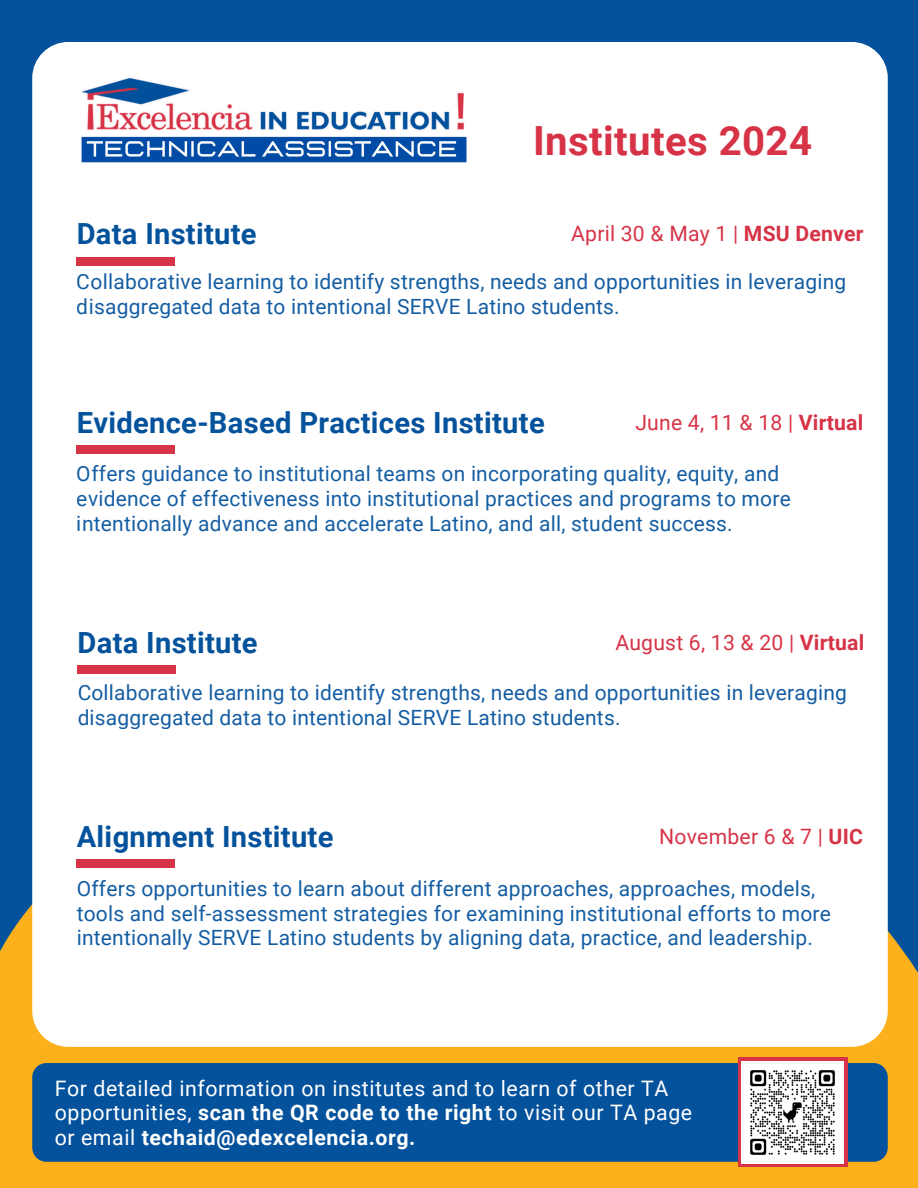
<style>
.page{position:relative;width:918px;height:1188px;background:#04529c}
.page>*{position:absolute;margin:0;border:0;box-sizing:border-box;transform-origin:0 0}
.t1{font:700 40.2px "Roboto";letter-spacing:.01em;color:#d63347}
.t2{font:700 29.1px "Roboto";letter-spacing:.01em;color:#04529c}
.t3{font:21.3px/24.8px "Roboto";letter-spacing:.025em;color:#fff}
.t4{font:21.15px "Roboto";letter-spacing:.01em;color:#d63347}
.t5{font:21px/24.8px "Roboto";letter-spacing:.01em;color:#04529c}
.s1{font-weight:700}
</style>
<div class="page">
<div style="left:0;top:904px;width:918px;height:284px;background:#fcb01c"></div>
<div style="left:32px;top:42px;width:856px;height:1005px;background:#fff"></div>
<div style="left:32px;top:1063px;width:856px;height:99px;background:#04529c;border-radius:14px"></div>
<img style="left:77px;top:74px;width:393px;height:91px">
<div style="left:738px;top:1058px;width:109px;height:109px;background:#d63347"></div>
<img style="left:741px;top:1061px;width:103px;height:102px">
<div style="left:77px;top:257px;width:98px;height:8px;background:#d63347"></div>
<div style="left:77px;top:446px;width:98px;height:8px;background:#d63347"></div>
<div style="left:77px;top:859px;width:98px;height:9px;background:#d63347"></div>
<div style="left:78px;top:665px;width:98px;height:9px;background:#d63347"></div>
<h2 class="t1" style="left:533px;top:117px;width:280px">Institutes 2024</h2>
<p class="t2" style="left:77px;top:217px;width:181px">Data Institute</p>
<p class="t5" style="left:77px;top:270px;width:771px">Collaborative learning to identify strengths, needs and opportunities in leveraging disaggregated data to intentional SERVE Latino students.</p>
<p class="t4" style="left:571px;top:222px;width:294px">April 30 &amp; May 1 | <span class="s1">MSU Denver</span></p>
<h2 class="t2" style="left:77px;top:406px;width:470px">Evidence-Based Practices Institute</h2>
<p class="t5" style="left:77px;top:462px;width:716px">Offers guidance to institutional teams on incorporating quality, equity, and evidence of effectiveness into institutional practices and programs to more intentionally advance and accelerate Latino, and all, student success.</p>
<p class="t4" style="left:635px;top:410px;width:229px">June 4, 11 &amp; 18 | <span class="s1">Virtual</span></p>
<p class="t2" style="left:78px;top:626px;width:182px">Data Institute</p>
<p class="t5" style="left:78px;top:680px;width:771px">Collaborative learning to identify strengths, needs and opportunities in leveraging disaggregated data to intentional SERVE Latino students.</p>
<h2 class="t4" style="left:615px;top:630px;width:250px">August 6, 13 &amp; 20 | <span class="s1">Virtual</span></h2>
<p class="t2" style="left:77px;top:820px;width:258px">Alignment Institute</p>
<p class="t5" style="left:77px;top:876px;width:756px">Offers opportunities to learn about different approaches, approaches, models, tools and self-assessment strategies for examining institutional efforts to more intentionally SERVE Latino students by aligning data, practice, and leadership.</p>
<h2 class="t4" style="left:659px;top:824px;width:205px">November 6 &amp; 7 | <span class="s1">UIC</span></h2>
<p class="t3" style="left:55px;top:1076px;width:639px">For detailed information on institutes and to learn of other TA opportunities, <span class="s1">scan the QR code to the right</span> to visit our TA page or email <span class="s1">techaid@edexcelencia.org.</span></p>
</div>
